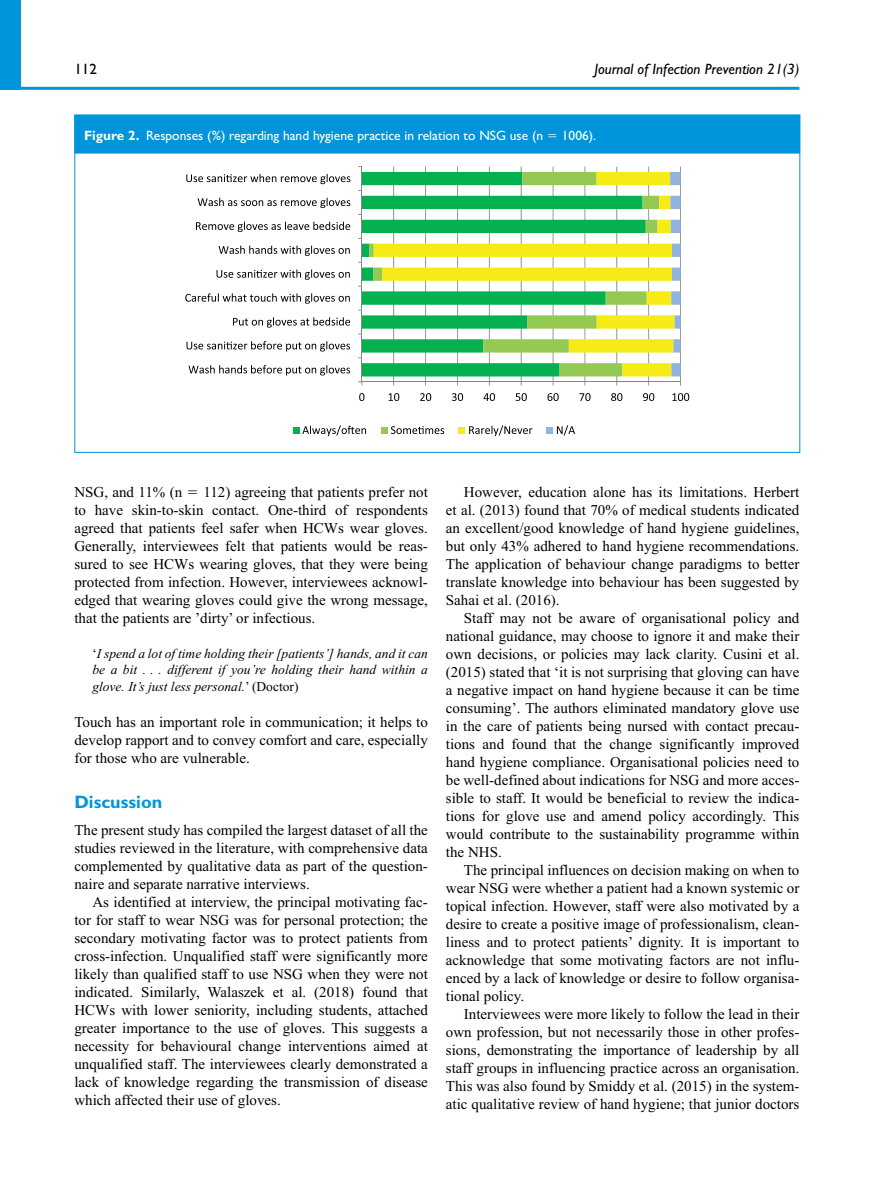
<style>
.page{position:relative;width:893px;height:1191px;background:#fff}
.page>*{position:absolute;margin:0;border:0;box-sizing:border-box;transform-origin:0 0}
.t1{font:700 18px "Gill Sans MT Pro";color:#0095da}
.t2{font:15px/18px "Times New Roman";color:#000;text-align:justify}
.t3{font:italic 500 15px "Gill Sans MT Pro";color:#000}
.t4{font:500 15px "Gill Sans MT Pro";color:#000}
.t5{font:italic 13.5px/16.5px "Times New Roman";color:#000;text-align:justify}
.t6{font:500 13.5px "Gill Sans MT Pro";color:#fff}
.s1{font-weight:700}
.s2{font-style:normal}
</style>
<div class="page">
<hr style="left:0;top:87px;width:799px;height:3px;background:#0095da">
<div style="left:0;top:0;width:21px;height:89px;background:#0095da"></div>
<div style="left:74px;top:115px;width:726px;height:39px;background:#0095da"></div>
<svg style="left:362px;top:167px;width:319px;height:215px"></svg>
<hr style="left:393px;top:167px;width:1px;height:215px;background:#868686">
<hr style="left:425px;top:167px;width:1px;height:215px;background:#868686">
<hr style="left:457px;top:167px;width:1px;height:215px;background:#868686">
<hr style="left:489px;top:167px;width:1px;height:215px;background:#868686">
<hr style="left:521px;top:167px;width:1px;height:215px;background:#868686">
<hr style="left:553px;top:167px;width:1px;height:215px;background:#868686">
<hr style="left:584px;top:167px;width:1px;height:215px;background:#868686">
<hr style="left:616px;top:167px;width:1px;height:215px;background:#868686">
<hr style="left:648px;top:167px;width:1px;height:215px;background:#868686">
<hr style="left:680px;top:167px;width:1px;height:215px;background:#868686">
<svg style="left:362px;top:172px;width:7px;height:204px"></svg>
<svg style="left:374px;top:172px;width:296px;height:204px"></svg>
<svg style="left:670px;top:172px;width:11px;height:204px"></svg>
<hr style="left:361px;top:167px;width:1px;height:215px;background:#868686">
<hr style="left:362px;top:381px;width:319px;height:1px;background:#868686">
<svg style="left:189px;top:365px;width:161px;height:10px"></svg>
<svg style="left:187px;top:341px;width:163px;height:10px"></svg>
<svg style="left:233px;top:317px;width:117px;height:10px"></svg>
<svg style="left:185px;top:293px;width:165px;height:11px"></svg>
<svg style="left:217px;top:269px;width:133px;height:11px"></svg>
<svg style="left:219px;top:245px;width:131px;height:11px"></svg>
<svg style="left:196px;top:222px;width:154px;height:10px"></svg>
<svg style="left:198px;top:198px;width:152px;height:10px"></svg>
<svg style="left:186px;top:174px;width:164px;height:10px"></svg>
<svg style="left:359px;top:393px;width:5px;height:8px"></svg>
<svg style="left:389px;top:393px;width:10px;height:8px"></svg>
<svg style="left:420px;top:393px;width:11px;height:8px"></svg>
<svg style="left:452px;top:393px;width:11px;height:8px"></svg>
<svg style="left:483px;top:393px;width:12px;height:8px"></svg>
<svg style="left:516px;top:393px;width:11px;height:8px"></svg>
<svg style="left:547px;top:393px;width:12px;height:8px"></svg>
<svg style="left:579px;top:393px;width:12px;height:8px"></svg>
<svg style="left:611px;top:393px;width:11px;height:8px"></svg>
<svg style="left:643px;top:393px;width:11px;height:8px"></svg>
<svg style="left:672px;top:393px;width:17px;height:8px"></svg>
<div style="left:293px;top:427px;width:6px;height:7px;background:#04b04f"></div>
<svg style="left:302px;top:425px;width:64px;height:11px"></svg>
<div style="left:381px;top:427px;width:7px;height:7px;background:#94c954"></div>
<svg style="left:391px;top:426px;width:53px;height:8px"></svg>
<div style="left:459px;top:427px;width:6px;height:7px;background:#f6eb16"></div>
<svg style="left:469px;top:425px;width:63px;height:11px"></svg>
<div style="left:546px;top:427px;width:7px;height:7px;background:#90b4df"></div>
<svg style="left:557px;top:425px;width:18px;height:10px"></svg>
<p class="t4" style="left:74px;top:60px;width:24px">112</p>
<p class="t3" style="left:594px;top:60px;width:206px">Journal of Infection Prevention 21(3)</p>
<p class="t6" style="left:84px;top:127px;width:460px"><span class="s1">Figure 2.</span> Responses (%) regarding hand hygiene practice in relation to NSG use (n</p>
<p class="t6" style="left:562px;top:127px;width:36px">1006).</p>
<p class="t2" style="left:74px;top:483px;width:109px">NSG, and 11% (n</p>
<p class="t2" style="left:74px;top:483px;width:355px;text-indent:129px">112) agreeing that patients prefer not to have skin-to-skin contact. One-third of respondents agreed that patients feel safer when HCWs wear gloves.<br>Generally, interviewees felt that patients would be reas&shy;sured to see HCWs wearing gloves, that they were being protected from infection. However, interviewees acknowl&shy;edged that wearing gloves could give the wrong message, that the patients are ’dirty’ or infectious.</p>
<p class="t5" style="left:92px;top:645px;width:337px"><span class="s2">‘</span>I spend a lot of time holding their [patients’] hands, and it can be a bit . . . different if you’re holding their hand within a glove. It’s just less personal.<span class="s2">’ (Doctor)</span></p>
<p class="t2" style="left:74px;top:712px;width:355px">Touch has an important role in communication; it helps to develop rapport and to convey comfort and care, especially for those who are vulnerable.</p>
<p class="t1" style="left:74px;top:790px;width:89px">Discussion</p>
<p class="t2" style="left:74px;top:820px;width:355px">The present study has compiled the largest dataset of all the studies reviewed in the literature, with comprehensive data complemented by qualitative data as part of the question&shy;naire and separate narrative interviews.</p>
<p class="t2" style="left:74px;top:892px;width:355px;text-indent:18px">As identified at interview, the principal motivating fac&shy;tor for staff to wear NSG was for personal protection; the secondary motivating factor was to protect patients from cross-infection. Unqualified staff were significantly more likely than qualified staff to use NSG when they were not indicated. Similarly, Walaszek et al. (2018) found that HCWs with lower seniority, including students, attached greater importance to the use of gloves. This suggests a necessity for behavioural change interventions aimed at unqualified staff. The interviewees clearly demonstrated a lack of knowledge regarding the transmission of disease which affected their use of gloves.</p>
<p class="t2" style="left:446px;top:483px;width:355px;text-indent:18px">However, education alone has its limitations. Herbert et al. (2013) found that 70% of medical students indicated an excellent/good knowledge of hand hygiene guidelines, but only 43% adhered to hand hygiene recommendations.<br>The application of behaviour change paradigms to better translate knowledge into behaviour has been suggested by Sahai et al. (2016).</p>
<p class="t2" style="left:446px;top:609px;width:355px;text-indent:18px">Staff may not be aware of organisational policy and national guidance, may choose to ignore it and make their own decisions, or policies may lack clarity. Cusini et al. (2015) stated that ‘it is not surprising that gloving can have a negative impact on hand hygiene because it can be time consuming’. The authors eliminated mandatory glove use in the care of patients being nursed with contact precau&shy;tions and found that the change significantly improved hand hygiene compliance. Organisational policies need to be well-defined about indications for NSG and more acces&shy;sible to staff. It would be beneficial to review the indica&shy;tions for glove use and amend policy accordingly. This would contribute to the sustainability programme within the NHS.</p>
<p class="t2" style="left:446px;top:861px;width:355px;text-indent:18px">The principal influences on decision making on when to wear NSG were whether a patient had a known systemic or topical infection. However, staff were also motivated by a desire to create a positive image of professionalism, clean&shy;liness and to protect patients’ dignity. It is important to acknowledge that some motivating factors are not influ&shy;enced by a lack of knowledge or desire to follow organisa&shy;tional policy.</p>
<p class="t2" style="left:446px;top:1005px;width:355px;text-indent:18px">Interviewees were more likely to follow the lead in their own profession, but not necessarily those in other profes&shy;sions, demonstrating the importance of leadership by all staff groups in influencing practice across an organisation.<br>This was also found by Smiddy et al. (2015) in the system&shy;atic qualitative review of hand hygiene; that junior doctors</p>
</div>
